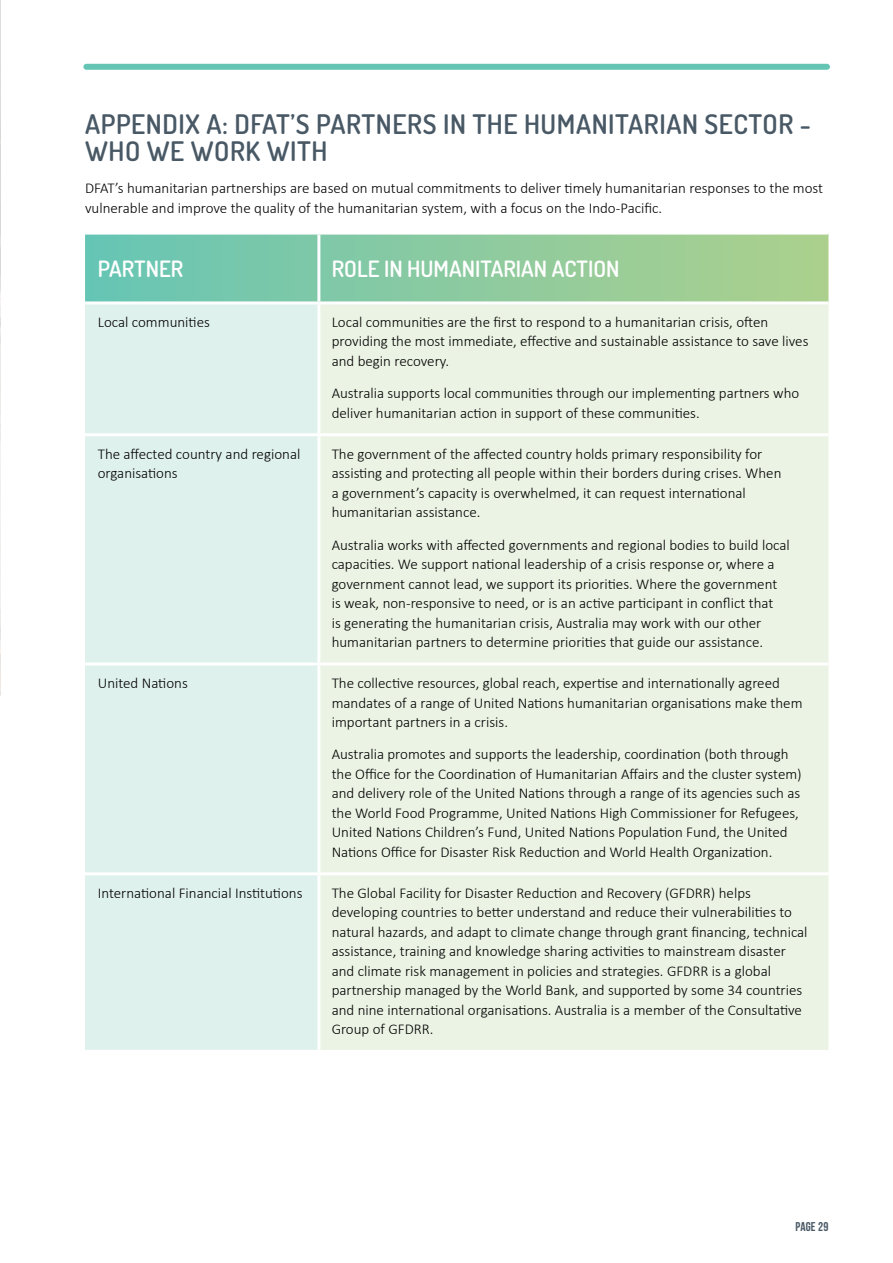
<style>
.page{position:relative;width:893px;height:1263px;background:#fff}
.page>*{position:absolute;margin:0;border:0;box-sizing:border-box;transform-origin:0 0}
.H1_2{font:600 27px/27px "Dosis";letter-spacing:.02em;color:#485865}
.Table_Header{font:600 22.5px "Dosis";color:#fff}
.Body{font:300 15px/19.5px "Calibri";color:#000}
.t1{font:12.75px "Bebas Neue";letter-spacing:.02em;color:#485865}
</style>
<div class="page">
<img style="left:0;top:0;width:1px;height:696px">
<svg style="left:85px;top:235px;width:743px;height:66px;background:#8acaa0"></svg>
<div style="left:85px;top:304px;width:232px;height:746px;background:#dff1ec"></div>
<div style="left:320px;top:304px;width:508px;height:746px;background:#ebf3e4"></div>
<hr style="left:317px;top:235px;width:3px;height:66px;background:#fff">
<hr style="left:85px;top:433px;width:234px;height:3px;background:#fff">
<hr style="left:319px;top:433px;width:509px;height:3px;background:#fff">
<hr style="left:85px;top:662px;width:234px;height:3px;background:#fff">
<hr style="left:319px;top:662px;width:509px;height:3px;background:#fff">
<hr style="left:85px;top:872px;width:234px;height:3px;background:#fff">
<hr style="left:319px;top:872px;width:509px;height:3px;background:#fff">
<div style="left:86px;top:64px;width:741px;height:6px;background:#65c5b4"></div>
<h1 class="H1_2" style="left:85px;top:110px;width:728px">APPENDIX A: DFAT’S PARTNERS IN THE HUMANITARIAN SECTOR -<br>WHO WE WORK WITH</h1>
<p class="Body" style="left:85px;top:178px;width:740px">DFAT’s humanitarian partnerships are based on mutual commitments to deliver timely humanitarian responses to the most vulnerable and improve the quality of the humanitarian system, with a focus on the Indo-Pacific.</p>
<h2 class="Table_Header" style="left:98px;top:255px;width:87px">PARTNER</h2>
<h2 class="Table_Header" style="left:332px;top:255px;width:289px">ROLE IN HUMANITARIAN ACTION</h2>
<p class="Body" style="left:98px;top:311px;width:114px">Local communities</p>
<p class="Body" style="left:332px;top:311px;width:478px">Local communities are the first to respond to a humanitarian crisis, often providing the most immediate, effective and sustainable assistance to save lives and begin recovery.</p>
<p class="Body" style="left:332px;top:383px;width:469px">Australia supports local communities through our implementing partners who deliver humanitarian action in support of these communities.</p>
<p class="Body" style="left:98px;top:443px;width:204px">The affected country and regional organisations</p>
<p class="Body" style="left:332px;top:443px;width:451px">The government of the affected country holds primary responsibility for assisting and protecting all people within their borders during crises. When a government’s capacity is overwhelmed, it can request international humanitarian assistance.</p>
<p class="Body" style="left:332px;top:534px;width:460px">Australia works with affected governments and regional bodies to build local capacities. We support national leadership of a crisis response or, where a government cannot lead, we support its priorities. Where the government is weak, non-responsive to need, or is an active participant in conflict that<br>is generating the humanitarian crisis, Australia may work with our other humanitarian partners to determine priorities that guide our assistance.</p>
<p class="Body" style="left:98px;top:673px;width:92px">United Nations</p>
<p class="Body" style="left:332px;top:673px;width:472px">The collective resources, global reach, expertise and internationally agreed mandates of a range of United Nations humanitarian organisations make them important partners in a crisis.</p>
<p class="Body" style="left:332px;top:744px;width:472px">Australia promotes and supports the leadership, coordination (both through the Office for the Coordination of Humanitarian Affairs and the cluster system) and delivery role of the United Nations through a range of its agencies such as the World Food Programme, United Nations High Commissioner for Refugees, United Nations Children’s Fund, United Nations Population Fund, the United Nations Office for Disaster Risk Reduction and World Health Organization.</p>
<p class="Body" style="left:98px;top:882px;width:206px">International Financial Institutions</p>
<p class="Body" style="left:332px;top:882px;width:477px">The Global Facility for Disaster Reduction and Recovery (GFDRR) helps developing countries to better understand and reduce their vulnerabilities to natural hazards, and adapt to climate change through grant financing, technical assistance, training and knowledge sharing activities to mainstream disaster and climate risk management in policies and strategies. GFDRR is a global partnership managed by the World Bank, and supported by some 34 countries and nine international organisations. Australia is a member of the Consultative Group of GFDRR.</p>
<p class="t1" style="left:795px;top:1219px;width:35px">PAGE 29</p>
</div>
